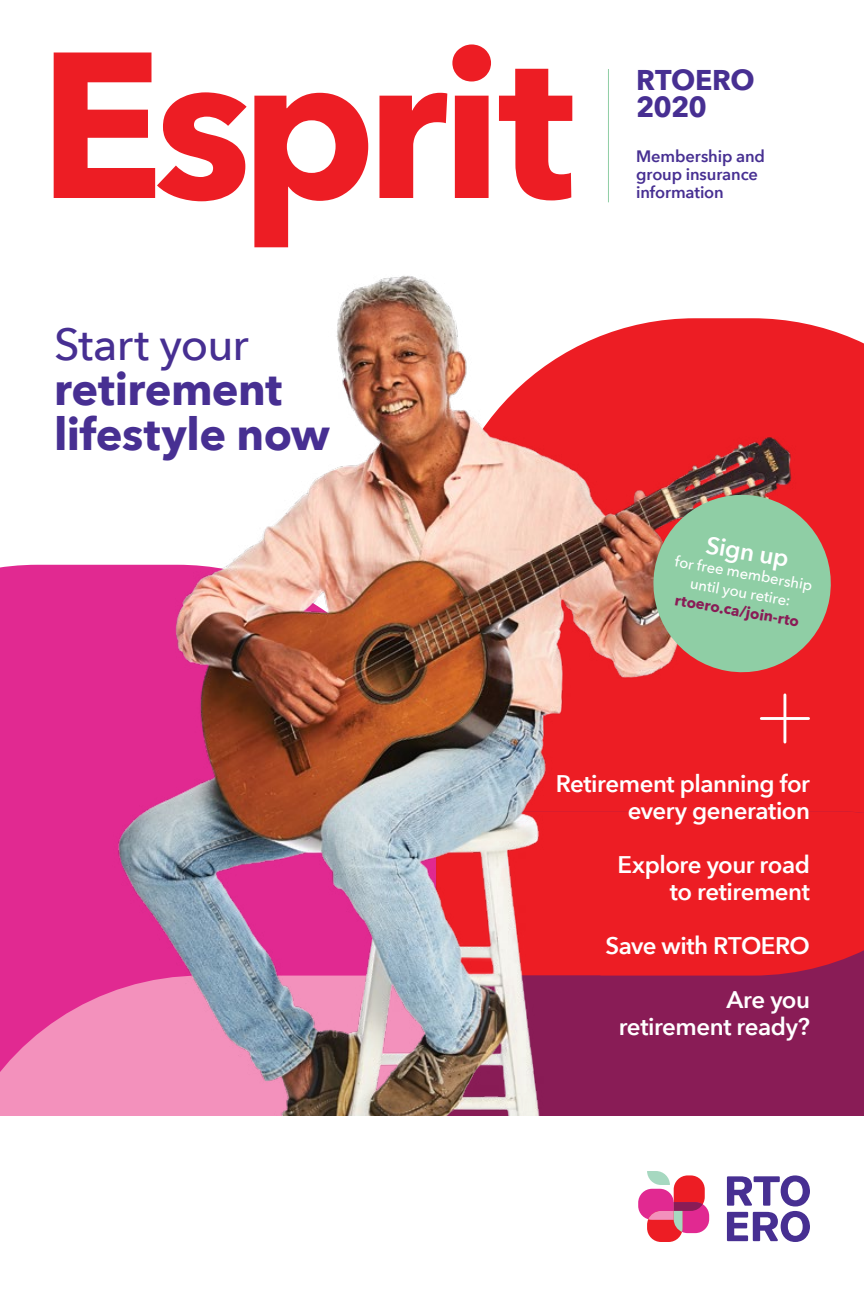
<style>
.page{position:relative;width:864px;height:1296px;background:#fff}
.page>*{position:absolute;margin:0;border:0;box-sizing:border-box;transform-origin:0 0}
.t1{font:700 205.5px "Avenir Next";letter-spacing:-.04em;color:#ed1d24}
.t2{font:700 45px/45px "Avenir Next";letter-spacing:-.01em;color:#472f92}
.t3{font:500 45px "Avenir Next";letter-spacing:-.02em;color:#472f92}
.t4{font:700 28.5px/27px "Avenir Next";letter-spacing:-.02em;color:#472f92}
.t5{font:600 24.3px "Avenir Next";color:#fff}
.t6{font:600 24px/27px "Avenir Next";letter-spacing:-.02em;color:#fff;text-align:right}
.t7{font:600 16.5px/18px "Avenir Next";letter-spacing:-.01em;color:#472f92}
.t8{font:500 15px/18.9px "Avenir Next";color:#fff;text-align:center}
.t9{font:700 15px "Avenir Next";color:#891c56}
</style>
<div class="page">
<div style="left:839px;top:333px;width:25px;height:478px;background:#ed1d24"></div>
<div style="left:0;top:565px;width:68px;height:411px;background:#e12991"></div>
<svg style="left:839px;top:811px;width:25px;height:165px;fill:#ed1d24"></svg>
<svg style="left:0;top:976px;width:68px;height:140px;fill:#f391bc"></svg>
<hr style="left:608px;top:69px;width:1px;height:133px;background:#8fcea5">
<img style="left:68px;top:202px;width:771px;height:914px">
<svg style="left:638px;top:1171px;width:71px;height:71px"></svg>
<svg style="left:727px;top:1175px;width:83px;height:67px"></svg>
<svg style="left:646px;top:488px;width:192px;height:191px"></svg>
<h1 class="t1" style="left:39px;top:-52px;width:538px">Esprit</h1>
<h2 class="t3" style="left:54px;top:306px;width:196px">Start your</h2>
<h2 class="t2" style="left:54px;top:366px;width:278px">retirement lifestyle now</h2>
<p class="t4" style="left:636px;top:66px;width:120px">RTOERO<br>2020</p>
<p class="t7" style="left:636px;top:147px;width:130px">Membership and group insurance information</p>
<p class="t5" style="left:710px;top:524px;width:85px;rotate:10deg">Sign up</p>
<p class="t8" style="left:677px;top:551px;width:141px;rotate:10deg">for free membership until you retire:</p>
<p class="t9" style="left:677px;top:587px;width:127px;rotate:10deg">rtoero.ca/join-rto</p>
<p class="t6" style="left:556px;top:770px;width:256px">Retirement planning for every generation</p>
<p class="t6" style="left:618px;top:851px;width:194px">Explore your road to retirement</p>
<p class="t6" style="left:605px;top:932px;width:206px">Save with RTOERO</p>
<p class="t6" style="left:619px;top:986px;width:193px">Are you retirement ready?</p>
</div>
